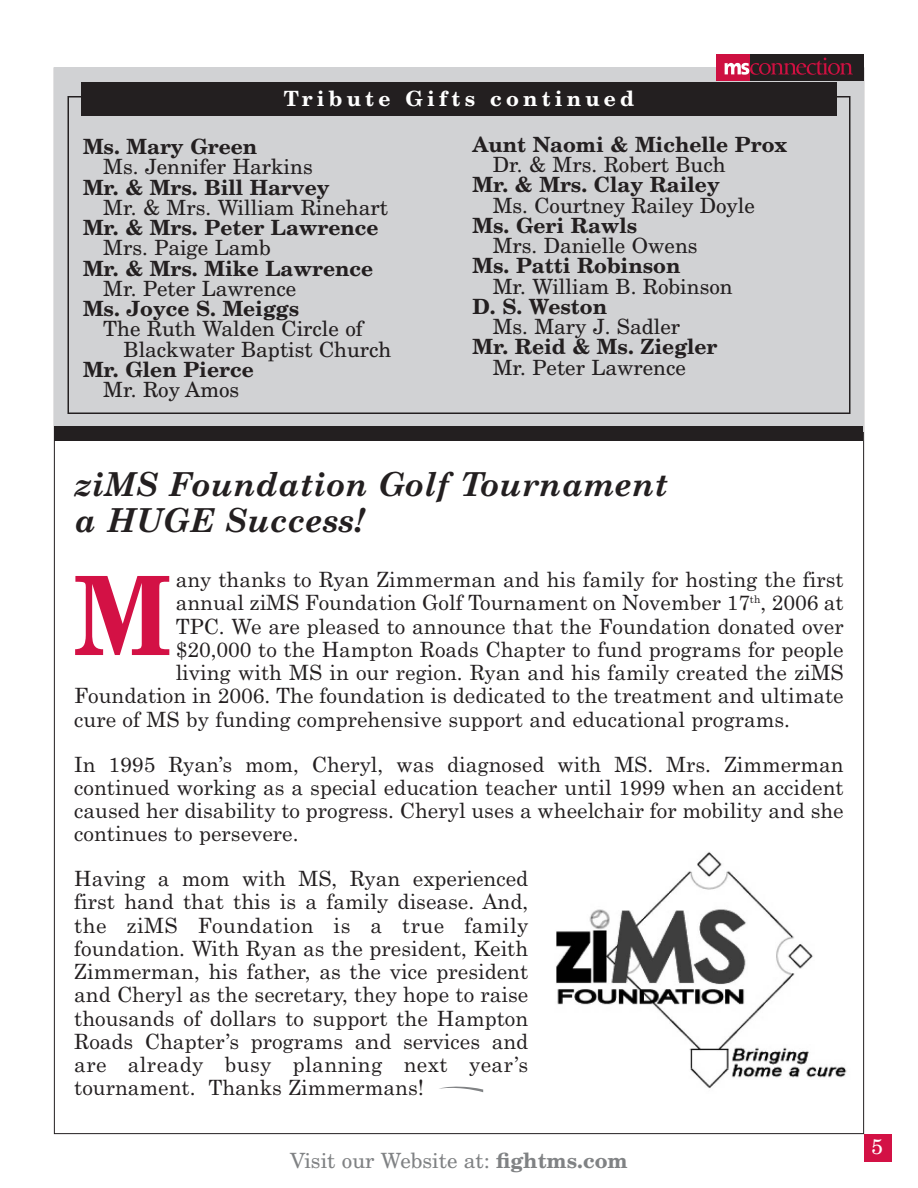
<style>
.page{position:relative;width:918px;height:1188px;background:#fff}
.page>*{position:absolute;margin:0;border:0;box-sizing:border-box;transform-origin:0 0}
.t1{font:700 109.5px "New Century Schlbk";color:#d31145;scale:.9 1}
.t2{font:italic 700 33px/36px "Century Schoolbook";color:#231f20}
.t3{font:21px/23.2px "Century Schoolbook";color:#231f20;text-align:justify}
.t4{font:21px/20.2px "New Century Schlbk";color:#231f20}
.t5{font:700 21px "New Century Schlbk";color:#231f20}
.t6{font:21px "New Century Schlbk";color:#808284}
.t7{font:700 21px "New Century Schlbk";letter-spacing:.2em;color:#fff}
.t8{font:21px "New Century Schlbk";color:#fff}
.s1{font-weight:700}
</style>
<div class="page">
<div style="left:54px;top:68px;width:810px;height:364px;background:#d1d2d4"></div>
<svg style="left:439px;top:1086px;width:44px;height:6px"></svg>
<div style="left:81px;top:82px;width:756px;height:34px;background:#231f20"></div>
<img style="left:556px;top:852px;width:291px;height:236px">
<div style="left:864px;top:1134px;width:28px;height:28px;background:#d31145"></div>
<div style="left:54px;top:427px;width:809px;height:14px;background:#231f20"></div>
<div style="left:750px;top:54px;width:114px;height:27px;background:#231f20"></div>
<div style="left:716px;top:54px;width:34px;height:27px;background:#ce1041"></div>
<svg style="left:725px;top:58px;width:128px;height:17px"></svg>
<p class="t7" style="left:284px;top:91px;width:352px">Tribute Gifts continued</p>
<p class="t5" style="left:83px;top:139px;width:176px">Ms. Mary Green</p>
<p class="t4" style="left:103px;top:159px;width:211px">Ms. Jennifer Harkins</p>
<p class="t5" style="left:83px;top:179px;width:248px">Mr. &amp; Mrs. Bill Harvey</p>
<p class="t4" style="left:103px;top:199px;width:286px">Mr. &amp; Mrs. William Rinehart</p>
<p class="t5" style="left:83px;top:220px;width:297px">Mr. &amp; Mrs. Peter Lawrence</p>
<p class="t4" style="left:103px;top:240px;width:169px">Mrs. Paige Lamb</p>
<p class="t5" style="left:83px;top:260px;width:292px">Mr. &amp; Mrs. Mike Lawrence</p>
<p class="t4" style="left:103px;top:280px;width:195px">Mr. Peter Lawrence</p>
<p class="t5" style="left:83px;top:301px;width:218px">Ms. Joyce S. Meiggs</p>
<p class="t4" style="left:124px;top:321px;width:269px;text-indent:-20px">The Ruth Walden Circle of<br>Blackwater Baptist Church</p>
<p class="t5" style="left:83px;top:361px;width:172px">Mr. Glen Pierce</p>
<p class="t4" style="left:103px;top:381px;width:138px">Mr. Roy Amos</p>
<p class="t5" style="left:472px;top:137px;width:316px">Aunt Naomi &amp; Michelle Prox</p>
<p class="t4" style="left:493px;top:157px;width:234px">Dr. &amp; Mrs. Robert Buch</p>
<p class="t5" style="left:472px;top:177px;width:249px">Mr. &amp; Mrs. Clay Railey</p>
<p class="t4" style="left:493px;top:197px;width:264px">Ms. Courtney Railey Doyle</p>
<p class="t5" style="left:472px;top:218px;width:166px">Ms. Geri Rawls</p>
<p class="t4" style="left:493px;top:238px;width:206px">Mrs. Danielle Owens</p>
<p class="t5" style="left:472px;top:258px;width:210px">Ms. Patti Robinson</p>
<p class="t4" style="left:493px;top:278px;width:242px">Mr. William B. Robinson</p>
<p class="t5" style="left:472px;top:299px;width:136px">D. S. Weston</p>
<p class="t4" style="left:493px;top:319px;width:189px">Ms. Mary J. Sadler</p>
<p class="t5" style="left:472px;top:339px;width:247px">Mr. Reid &amp; Ms. Ziegler</p>
<p class="t4" style="left:493px;top:359px;width:195px">Mr. Peter Lawrence</p>
<h2 class="t2" style="left:74px;top:469px;width:595px">ziMS Foundation Golf Tournament a HUGE Success!</h2>
<p class="t3" style="left:176px;top:570px;width:670px">any thanks to Ryan Zimmerman and his family for hosting the first</p>
<p class="t3" style="left:176px;top:593px;width:670px">annual ziMS Foundation Golf Tournament on November 17<sup>th</sup>, 2006 at</p>
<p class="t3" style="left:176px;top:616px;width:670px">TPC. We are pleased to announce that the Foundation donated over</p>
<p class="t3" style="left:176px;top:640px;width:670px">$20,000 to the Hampton Roads Chapter to fund programs for people</p>
<p class="t3" style="left:176px;top:663px;width:670px">living with MS in our region. Ryan and his family created the ziMS</p>
<p class="t3" style="left:74px;top:686px;width:771px">Foundation in 2006. The foundation is dedicated to the treatment and ultimate</p>
<p class="t3" style="left:74px;top:709px;width:717px">cure of MS by funding comprehensive support and educational programs.</p>
<p class="t3" style="left:74px;top:754px;width:771px">In 1995 Ryan’s mom, Cheryl, was diagnosed with MS. Mrs. Zimmerman continued working as a special education teacher until 1999 when an accident caused her disability to progress. Cheryl uses a wheelchair for mobility and she continues to persevere.</p>
<p class="t3" style="left:74px;top:869px;width:456px">Having a mom with MS, Ryan experienced first hand that this is a family disease. And, the ziMS Foundation is a true family foundation. With Ryan as the president, Keith Zimmerman, his father, as the vice president and Cheryl as the secretary, they hope to raise thousands of dollars to support the Hampton Roads Chapter’s programs and services and are already busy planning next year’s tournament. Thanks Zimmermans!</p>
<h1 class="t1" style="left:74px;top:574px;width:109px">M</h1>
<p class="t6" style="left:290px;top:1153px;width:339px">Visit our Website at: <span class="s1">fightms.com</span></p>
<p class="t8" style="left:872px;top:1139px;width:13px">5</p>
</div>
